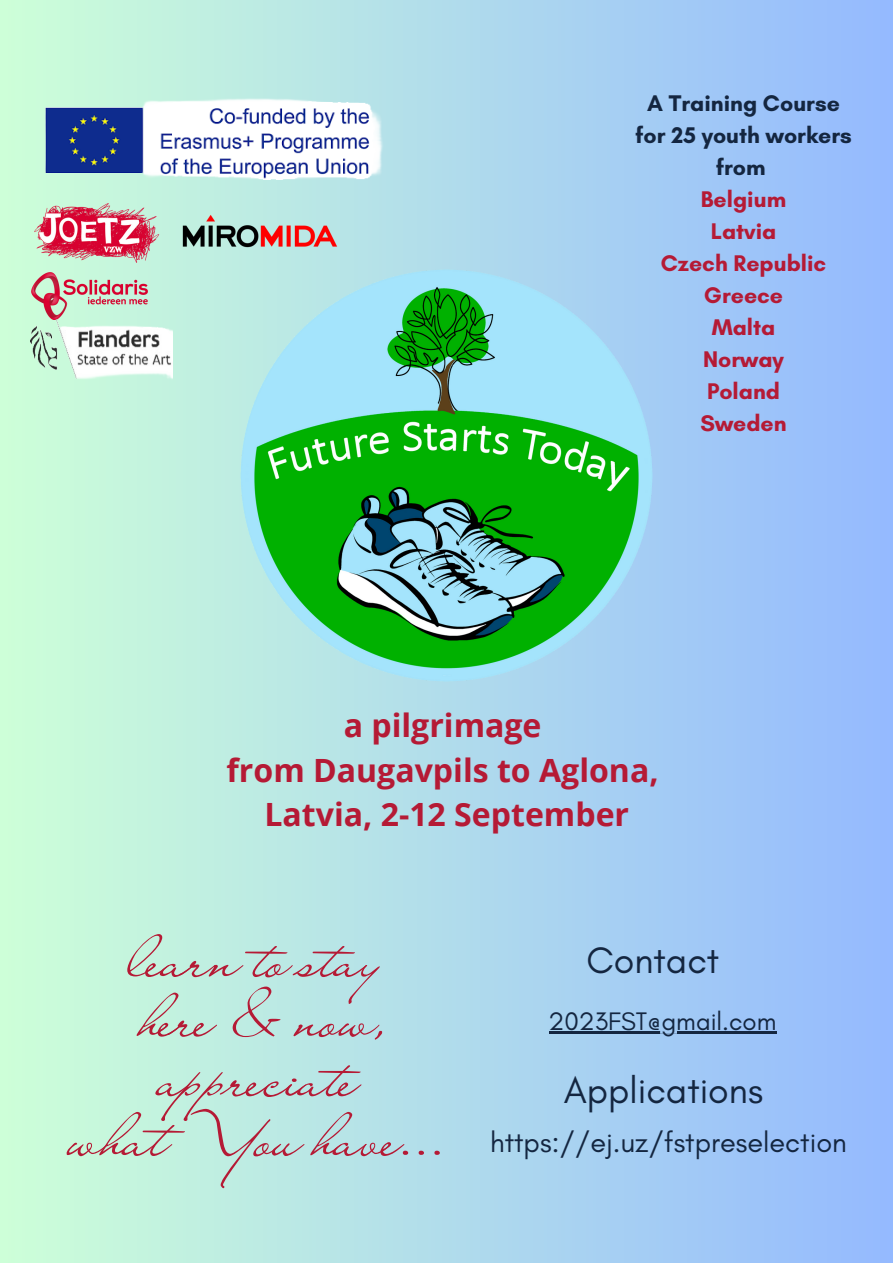
<style>
.page{position:relative;width:893px;height:1263px;background:#fff}
.page>*{position:absolute;margin:0;border:0;box-sizing:border-box;transform-origin:0 0}
.t1{font:59.62px "Liana";color:#b51a35}
.t2{font:37.5px "Glacial Indifference";color:#142640}
.t3{font:700 32.03px "Open Sans";color:#b51a35}
.t4{font:28.8px "Glacial Indifference";color:#142640}
.t5{font:25.8px "Glacial Indifference";color:#142640}
.t6{font:700 23.1px "Glacial Indifference";color:#b51a35}
.t7{font:700 23.1px "Glacial Indifference";color:#142640}
</style>
<div class="page">
<div style="left:0;top:0;width:893px;height:1263px;background:linear-gradient(to right,#cdffd8,#94b9ff)"></div>
<img style="left:30px;top:201px;width:59px;height:62px">
<img style="left:32px;top:272px;width:57px;height:48px">
<img style="left:229px;top:257px;width:436px;height:437px">
<img style="left:89px;top:175px;width:341px;height:176px">
<img style="left:26px;top:89px;width:360px;height:103px">
<hr style="left:548px;top:1031px;width:228px;height:2px;background:#142640">
<img style="left:30px;top:320px;width:142px;height:61px">
<p class="t7" style="left:647px;top:89px;width:194px">A Training Course</p>
<p class="t7" style="left:635px;top:121px;width:218px">for 25 youth workers</p>
<p class="t7" style="left:715px;top:153px;width:51px">from</p>
<p class="t6" style="left:701px;top:185px;width:87px">Belgium</p>
<p class="t6" style="left:711px;top:217px;width:67px">Latvia</p>
<p class="t6" style="left:661px;top:249px;width:167px">Czech Republic</p>
<p class="t6" style="left:704px;top:281px;width:81px">Greece</p>
<p class="t6" style="left:711px;top:313px;width:65px">Malta</p>
<p class="t6" style="left:703px;top:345px;width:82px">Norway</p>
<p class="t6" style="left:707px;top:377px;width:75px">Poland</p>
<p class="t6" style="left:700px;top:409px;width:88px">Sweden</p>
<p class="t3" style="left:344px;top:703px;width:199px">a pilgrimage</p>
<p class="t3" style="left:227px;top:747px;width:433px">from Daugavpils to Aglona,</p>
<p class="t3" style="left:264px;top:792px;width:366px">Latvia, 2-12 September</p>
<p class="t1" style="left:135px;top:920px;width:252px">learn to stay</p>
<p class="t1" style="left:142px;top:979px;width:252px">here &amp; now,</p>
<p class="t1" style="left:162px;top:1039px;width:198px">appreciate</p>
<p class="t1" style="left:72px;top:1099px;width:379px">what You have...</p>
<p class="t2" style="left:586px;top:937px;width:134px">Contact</p>
<p class="t5" style="left:548px;top:1005px;width:229px">2023FST@gmail.com</p>
<p class="t2" style="left:563px;top:1067px;width:201px">Applications</p>
<p class="t4" style="left:490px;top:1125px;width:358px">https://ej.uz/fstpreselection</p>
</div>
